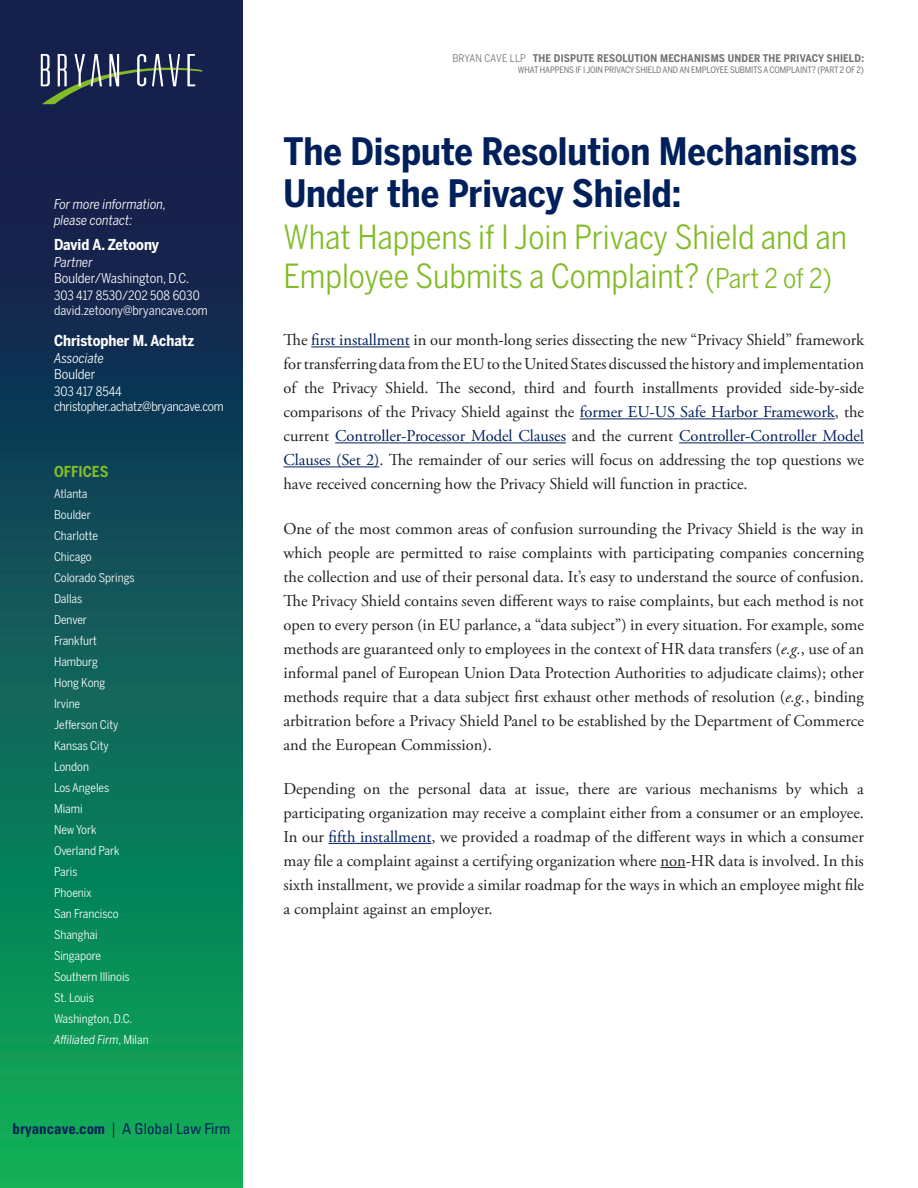
<style>
.page{position:relative;width:918px;height:1188px;background:#fff}
.page>*{position:absolute;margin:0;border:0;box-sizing:border-box;transform-origin:0 0}
.Heading{font:700 37.5px/42px "Benton Sans Cond";color:#00205b}
.Heading-2{font:33px/39px "Benton Sans Cond";color:#82bb27}
.t1{font:16.5px/24px "Adobe Garamond Pro";color:#231f20;text-align:justify}
.City{font:700 15px "Benton Sans Cond";color:#fff}
.t2{font:condensed 15px "Univers LT Std";color:#00205b}
.City-2{font:700 15px "Benton Sans Cond";color:#82bb27}
.City-3{font:italic 13.5px "Benton Sans Cond";color:#fff}
.City-4{font:13.5px "Benton Sans Cond";color:#fff}
.City-5{font:12.75px "Benton Sans Cond";letter-spacing:-.01em;color:#fff}
.City-6{font:12px "Benton Sans Cond";color:#fff}
.City-7{font:italic 12px "Benton Sans Cond";color:#fff}
.t3{font:700 10.5px "Benton Sans Cond";letter-spacing:.02em;color:#717074}
.t4{font:8.85px "Benton Sans Cond";letter-spacing:-.015em;color:#717074}
.s1{font-style:normal}
.s2{font-weight:700}
.s3{font-weight:400}
.s4{font-size:27px}
.s5{color:#00205b}
.s6{font-style:italic}
</style>
<div class="page">
<img style="left:0;top:0;width:243px;height:1188px">
<svg style="left:41px;top:54px;width:161px;height:50px;background:#3f4b64"></svg>
<hr style="left:311px;top:346px;width:99px;height:1px;background:#00205b">
<hr style="left:580px;top:418px;width:255px;height:1px;background:#00205b">
<hr style="left:335px;top:442px;width:231px;height:1px;background:#00205b">
<hr style="left:679px;top:442px;width:185px;height:1px;background:#00205b">
<hr style="left:284px;top:466px;width:95px;height:1px;background:#00205b">
<hr style="left:329px;top:843px;width:102px;height:1px;background:#00205b">
<svg style="left:660px;top:867px;width:26px;height:1px"></svg>
<p class="City-3" style="left:54px;top:196px;width:114px">For more information,</p>
<p class="City-3" style="left:54px;top:213px;width:80px">please contact:</p>
<p class="City" style="left:54px;top:236px;width:107px">David A. Zetoony</p>
<p class="City-3" style="left:54px;top:254px;width:40px">Partner</p>
<p class="City-4" style="left:54px;top:270px;width:137px">Boulder/Washington, D.C.</p>
<p class="City-5" style="left:54px;top:288px;width:147px">303 417 8530/202 508 6030</p>
<p class="City-5" style="left:54px;top:303px;width:155px">david.zetoony@bryancave.com</p>
<p class="City" style="left:54px;top:332px;width:142px">Christopher M. Achatz</p>
<p class="City-3" style="left:54px;top:350px;width:52px">Associate</p>
<p class="City-4" style="left:54px;top:366px;width:43px">Boulder</p>
<p class="City-5" style="left:54px;top:384px;width:69px">303 417 8544</p>
<p class="City-5" style="left:54px;top:399px;width:171px">christopher.achatz@bryancave.com</p>
<p class="City-2" style="left:54px;top:462px;width:56px">OFFICES</p>
<p class="City-6" style="left:54px;top:486px;width:35px">Atlanta</p>
<p class="City-6" style="left:54px;top:507px;width:38px">Boulder</p>
<p class="City-6" style="left:54px;top:528px;width:45px">Charlotte</p>
<p class="City-6" style="left:54px;top:549px;width:39px">Chicago</p>
<p class="City-6" style="left:54px;top:570px;width:82px">Colorado Springs</p>
<p class="City-6" style="left:54px;top:591px;width:30px">Dallas</p>
<p class="City-6" style="left:54px;top:612px;width:35px">Denver</p>
<p class="City-6" style="left:54px;top:633px;width:44px">Frankfurt</p>
<p class="City-6" style="left:54px;top:654px;width:45px">Hamburg</p>
<p class="City-6" style="left:54px;top:675px;width:53px">Hong Kong</p>
<p class="City-6" style="left:54px;top:696px;width:28px">Irvine</p>
<p class="City-6" style="left:54px;top:717px;width:66px">Jefferson City</p>
<p class="City-6" style="left:54px;top:738px;width:56px">Kansas City</p>
<p class="City-6" style="left:54px;top:759px;width:37px">London</p>
<p class="City-6" style="left:54px;top:780px;width:57px">Los Angeles</p>
<p class="City-6" style="left:54px;top:801px;width:30px">Miami</p>
<p class="City-6" style="left:54px;top:822px;width:44px">New York</p>
<p class="City-6" style="left:54px;top:843px;width:67px">Overland Park</p>
<p class="City-6" style="left:54px;top:864px;width:25px">Paris</p>
<p class="City-6" style="left:54px;top:885px;width:39px">Phoenix</p>
<p class="City-6" style="left:54px;top:906px;width:66px">San Francisco</p>
<p class="City-6" style="left:54px;top:927px;width:45px">Shanghai</p>
<p class="City-6" style="left:54px;top:948px;width:49px">Singapore</p>
<p class="City-6" style="left:54px;top:969px;width:77px">Southern Illinois</p>
<p class="City-6" style="left:54px;top:990px;width:41px">St. Louis</p>
<p class="City-6" style="left:54px;top:1011px;width:80px">Washington, D.C.</p>
<p class="City-7" style="left:54px;top:1032px;width:96px">Affiliated Firm<span class="s1">, Milan</span></p>
<p class="t2" style="left:13px;top:1119px;width:219px"><span class="s2">bryancave.com</span> | A Global Law Firm</p>
<p class="t3" style="left:452px;top:52px;width:413px"><span class="s3">BRYAN CAVE LLP</span> THE DISPUTE RESOLUTION MECHANISMS UNDER THE PRIVACY SHIELD:</p>
<p class="t4" style="left:518px;top:64px;width:348px">WHAT HAPPENS IF I JOIN PRIVACY SHIELD AND AN EMPLOYEE SUBMITS A COMPLAINT? (PART 2 OF 2)</p>
<p class="Heading" style="left:284px;top:130px;width:575px">The Dispute Resolution Mechanisms<br>Under the Privacy Shield:</p>
<p class="Heading-2" style="left:284px;top:217px;width:565px">What Happens if I Join Privacy Shield and an<br>Employee Submits a Complaint? <span class="s4">(Part 2 of 2)</span></p>
<p class="t1" style="left:284px;top:329px;width:582px">The <span class="s5">first installment</span> in our month-long series dissecting the new “Privacy Shield” framework for transferring data from the EU to the United States discussed the history and implementation of the Privacy Shield. The second, third and fourth installments provided side-by-side comparisons of the Privacy Shield against the <span class="s5">former EU-US Safe Harbor Framework</span>, the current <span class="s5">Controller-Processor Model Clauses</span> and the current <span class="s5">Controller-Controller Model Clauses (Set 2)</span>. The remainder of our series will focus on addressing the top questions we have received concerning how the Privacy Shield will function in practice.</p>
<p class="t1" style="left:284px;top:517px;width:582px">One of the most common areas of confusion surrounding the Privacy Shield is the way in which people are permitted to raise complaints with participating companies concerning the collection and use of their personal data. It’s easy to understand the source of confusion.<br>The Privacy Shield contains seven different ways to raise complaints, but each method is not open to every person (in EU parlance, a “data subject”) in every situation. For example, some methods are guaranteed only to employees in the context of HR data transfers (<span class="s6">e.g.</span>, use of an informal panel of European Union Data Protection Authorities to adjudicate claims); other methods require that a data subject first exhaust other methods of resolution (<span class="s6">e.g.</span>, binding arbitration before a Privacy Shield Panel to be established by the Department of Commerce and the European Commission).</p>
<p class="t1" style="left:284px;top:777px;width:582px">Depending on the personal data at issue, there are various mechanisms by which a participating organization may receive a complaint either from a consumer or an employee.<br>In our <span class="s5">fifth installment</span>, we provided a roadmap of the different ways in which a consumer may file a complaint against a certifying organization where non-HR data is involved. In this sixth installment, we provide a similar roadmap for the ways in which an employee might file a complaint against an employer.</p>
</div>
